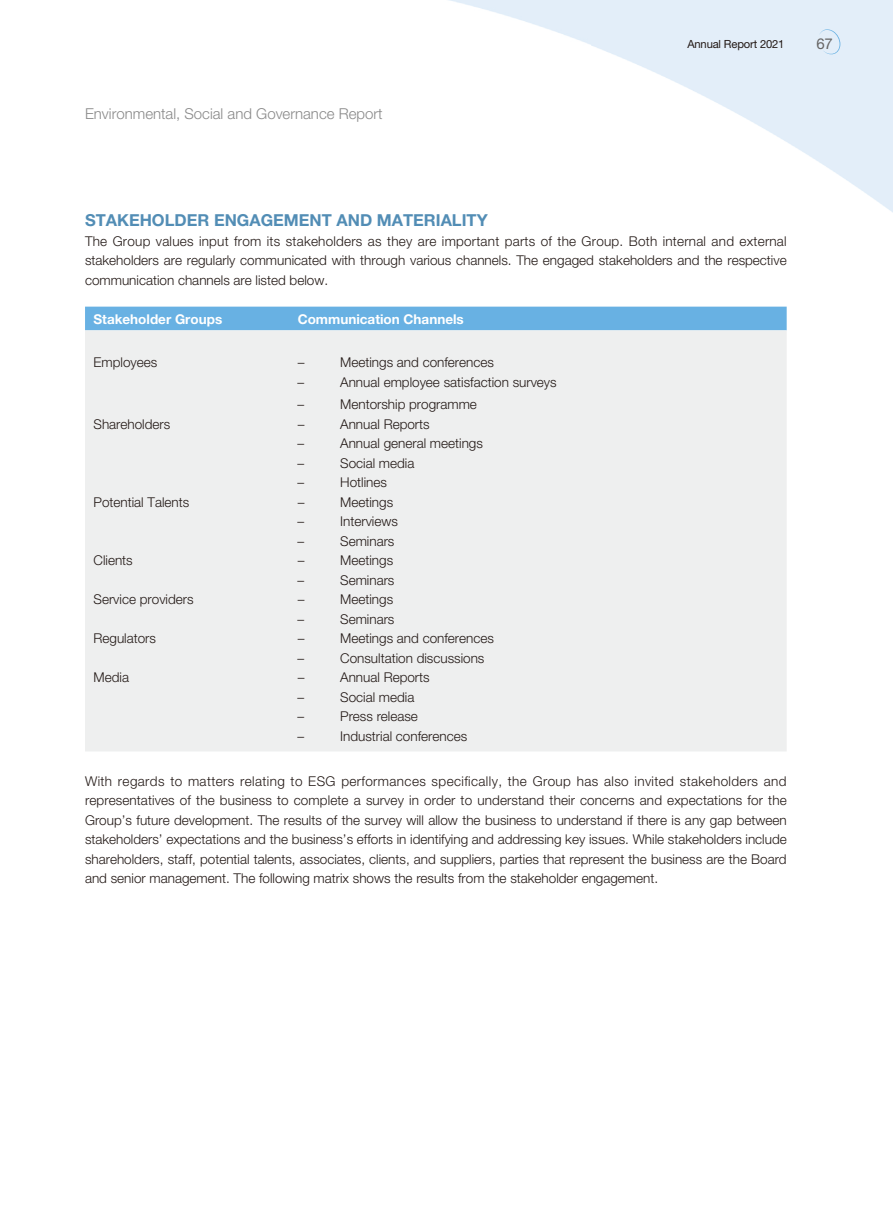
<style>
.page{position:relative;width:893px;height:1212px;background:#fff}
.page>*{position:absolute;margin:0;border:0;box-sizing:border-box;transform-origin:0 0}
.t1{font:700 16.5px "Helvetica Neue LT Std";color:#528db5}
.t2{font:300 15px "Helvetica Neue LT Std";color:#898989}
.t3{font:15px "Helvetica Neue LT Std";color:#666565}
.t4{font:300 13.5px/19.5px "Helvetica Neue LT Std";color:#231916;text-align:justify}
.t5{font:700 13.5px "Helvetica Neue LT Std";color:#fff}
.t6{font:11.25px "Helvetica Neue LT Std";letter-spacing:-.015em;color:#231916}
</style>
<div class="page">
<svg style="left:819px;top:29px;width:21px;height:29px"></svg>
<div style="left:85px;top:307px;width:702px;height:23px;background:#68b1e3"></div>
<div style="left:85px;top:330px;width:702px;height:421px;background:#eeefef"></div>
<p class="t2" style="left:85px;top:108px;width:299px">Environmental, Social and Governance Report</p>
<p class="t6" style="left:687px;top:40px;width:99px">Annual Report 2021</p>
<p class="t3" style="left:816px;top:38px;width:18px">67</p>
<p class="t1" style="left:85px;top:215px;width:404px">STAKEHOLDER ENGAGEMENT AND MATERIALITY</p>
<p class="t4" style="left:85px;top:233px;width:703px">The Group values input from its stakeholders as they are important parts of the Group. Both internal and external stakeholders are regularly communicated with through various channels. The engaged stakeholders and the respective communication channels are listed below.</p>
<p class="t5" style="left:94px;top:314px;width:130px">Stakeholder Groups</p>
<p class="t5" style="left:298px;top:314px;width:168px">Communication Channels</p>
<p class="t4" style="left:94px;top:354px;width:65px">Employees</p>
<p class="t4" style="left:298px;top:354px;width:8px">–</p>
<p class="t4" style="left:340px;top:354px;width:155px">Meetings and conferences</p>
<p class="t4" style="left:298px;top:374px;width:8px">–</p>
<p class="t4" style="left:340px;top:374px;width:218px">Annual employee satisfaction surveys</p>
<p class="t4" style="left:298px;top:396px;width:8px">–</p>
<p class="t4" style="left:340px;top:396px;width:138px">Mentorship programme</p>
<p class="t4" style="left:94px;top:416px;width:78px">Shareholders</p>
<p class="t4" style="left:298px;top:416px;width:8px">–</p>
<p class="t4" style="left:340px;top:416px;width:91px">Annual Reports</p>
<p class="t4" style="left:298px;top:435px;width:8px">–</p>
<p class="t4" style="left:340px;top:435px;width:144px">Annual general meetings</p>
<p class="t4" style="left:298px;top:455px;width:8px">–</p>
<p class="t4" style="left:340px;top:455px;width:76px">Social media</p>
<p class="t4" style="left:298px;top:474px;width:8px">–</p>
<p class="t4" style="left:340px;top:474px;width:48px">Hotlines</p>
<p class="t4" style="left:94px;top:494px;width:97px">Potential Talents</p>
<p class="t4" style="left:298px;top:494px;width:8px">–</p>
<p class="t4" style="left:340px;top:494px;width:55px">Meetings</p>
<p class="t4" style="left:298px;top:513px;width:8px">–</p>
<p class="t4" style="left:340px;top:513px;width:59px">Interviews</p>
<p class="t4" style="left:298px;top:533px;width:8px">–</p>
<p class="t4" style="left:340px;top:533px;width:56px">Seminars</p>
<p class="t4" style="left:94px;top:552px;width:41px">Clients</p>
<p class="t4" style="left:298px;top:552px;width:8px">–</p>
<p class="t4" style="left:340px;top:552px;width:55px">Meetings</p>
<p class="t4" style="left:298px;top:572px;width:8px">–</p>
<p class="t4" style="left:340px;top:572px;width:56px">Seminars</p>
<p class="t4" style="left:94px;top:591px;width:102px">Service providers</p>
<p class="t4" style="left:298px;top:591px;width:8px">–</p>
<p class="t4" style="left:340px;top:591px;width:55px">Meetings</p>
<p class="t4" style="left:298px;top:611px;width:8px">–</p>
<p class="t4" style="left:340px;top:611px;width:56px">Seminars</p>
<p class="t4" style="left:94px;top:630px;width:64px">Regulators</p>
<p class="t4" style="left:298px;top:630px;width:8px">–</p>
<p class="t4" style="left:340px;top:630px;width:155px">Meetings and conferences</p>
<p class="t4" style="left:298px;top:650px;width:8px">–</p>
<p class="t4" style="left:340px;top:650px;width:146px">Consultation discussions</p>
<p class="t4" style="left:94px;top:669px;width:37px">Media</p>
<p class="t4" style="left:298px;top:669px;width:8px">–</p>
<p class="t4" style="left:340px;top:669px;width:91px">Annual Reports</p>
<p class="t4" style="left:298px;top:689px;width:8px">–</p>
<p class="t4" style="left:340px;top:689px;width:76px">Social media</p>
<p class="t4" style="left:298px;top:708px;width:8px">–</p>
<p class="t4" style="left:340px;top:708px;width:79px">Press release</p>
<p class="t4" style="left:298px;top:728px;width:8px">–</p>
<p class="t4" style="left:340px;top:728px;width:129px">Industrial conferences</p>
<p class="t4" style="left:85px;top:773px;width:703px">With regards to matters relating to ESG performances specifically, the Group has also invited stakeholders and representatives of the business to complete a survey in order to understand their concerns and expectations for the Group’s future development. The results of the survey will allow the business to understand if there is any gap between stakeholders’ expectations and the business’s efforts in identifying and addressing key issues. While stakeholders include shareholders, staff, potential talents, associates, clients, and suppliers, parties that represent the business are the Board and senior management. The following matrix shows the results from the stakeholder engagement.</p>
</div>
